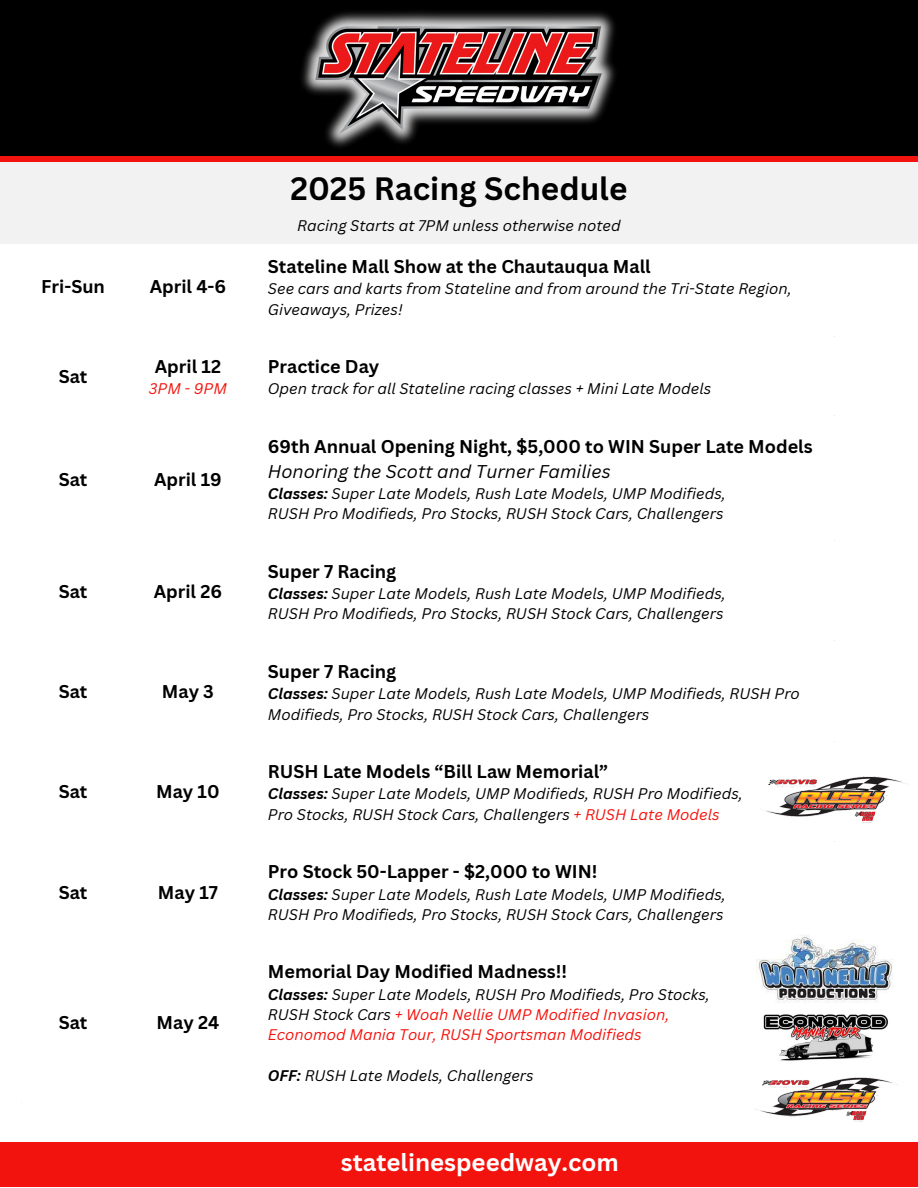
<style>
.page{position:relative;width:918px;height:1188px;background:#fff}
.page>*{position:absolute;margin:0;border:0;box-sizing:border-box;transform-origin:0 0}
.t1{font:700 31.5px "Canva Sans";color:#000}
.t2{font:700 24px "Canva Sans";color:#fff}
.t3{font:700 18px "Canva Sans";color:#000}
.t4{font:italic 18px "Canva Sans";color:#000}
.t5{font:italic 15px/20.2px "Canva Sans";color:#000}
.t6{font:italic 15px/20.2px "Canva Sans";color:#f3130e}
.s1{font-weight:700}
.s2{color:#f3130e}
.s3{font-weight:700;color:#000}
.s4{color:#000}
</style>
<div class="page">
<img style="left:761px;top:776px;width:146px;height:47px">
<img style="left:756px;top:935px;width:137px;height:126px">
<img style="left:755px;top:1077px;width:142px;height:45px">
<div style="left:0;top:0;width:918px;height:159px;background:#000"></div>
<img style="left:302px;top:12px;width:313px;height:135px">
<div style="left:0;top:1142px;width:918px;height:45px;background:#f3130e"></div>
<div style="left:0;top:156px;width:918px;height:5px;background:#f3130e"></div>
<div style="left:0;top:162px;width:918px;height:82px;background:#f2f2f2"></div>
<p class="t3" style="left:41px;top:274px;width:65px">Fri-Sun</p>
<h1 class="t3" style="left:150px;top:274px;width:78px">April 4-6</h1>
<p class="t3" style="left:59px;top:364px;width:30px">Sat</p>
<p class="t3" style="left:155px;top:354px;width:68px">April 12</p>
<p class="t6" style="left:149px;top:379px;width:79px">3PM - 9PM</p>
<p class="t3" style="left:59px;top:467px;width:30px">Sat</p>
<p class="t3" style="left:154px;top:467px;width:69px">April 19</p>
<p class="t3" style="left:59px;top:579px;width:30px">Sat</p>
<p class="t3" style="left:154px;top:579px;width:70px">April 26</p>
<p class="t3" style="left:59px;top:679px;width:30px">Sat</p>
<p class="t3" style="left:162px;top:679px;width:54px">May 3</p>
<p class="t3" style="left:59px;top:779px;width:30px">Sat</p>
<p class="t3" style="left:156px;top:779px;width:65px">May 10</p>
<p class="t3" style="left:59px;top:879px;width:30px">Sat</p>
<p class="t3" style="left:158px;top:879px;width:61px">May 17</p>
<p class="t3" style="left:59px;top:1010px;width:30px">Sat</p>
<p class="t3" style="left:157px;top:1010px;width:64px">May 24</p>
<p class="t1" style="left:290px;top:166px;width:339px">2025 Racing Schedule</p>
<p class="t5" style="left:297px;top:215px;width:325px">Racing Starts at 7PM unless otherwise noted</p>
<p class="t3" style="left:268px;top:254px;width:384px">Stateline Mall Show at the Chautauqua Mall</p>
<p class="t5" style="left:268px;top:278px;width:525px">See cars and karts from Stateline and from around the Tri-State Region,<br>Giveaways, Prizes!</p>
<p class="t3" style="left:268px;top:354px;width:113px">Practice Day</p>
<p class="t5" style="left:268px;top:379px;width:445px">Open track for all Stateline racing classes + Mini Late Models</p>
<p class="t3" style="left:268px;top:434px;width:546px">69th Annual Opening Night, $5,000 to WIN Super Late Models</p>
<p class="t4" style="left:268px;top:458px;width:344px">Honoring the Scott and Turner Families</p>
<p class="t5" style="left:268px;top:483px;width:459px"><span class="s1">Classes:</span> Super Late Models, Rush Late Models, UMP Modifieds,<br>RUSH Pro Modifieds, Pro Stocks, RUSH Stock Cars, Challengers</p>
<p class="t3" style="left:268px;top:559px;width:130px">Super 7 Racing</p>
<p class="t5" style="left:268px;top:583px;width:459px"><span class="s1">Classes:</span> Super Late Models, Rush Late Models, UMP Modifieds,<br>RUSH Pro Modifieds, Pro Stocks, RUSH Stock Cars, Challengers</p>
<p class="t3" style="left:268px;top:659px;width:130px">Super 7 Racing</p>
<p class="t5" style="left:268px;top:683px;width:533px"><span class="s1">Classes:</span> Super Late Models, Rush Late Models, UMP Modifieds, RUSH Pro<br>Modifieds, Pro Stocks, RUSH Stock Cars, Challengers</p>
<p class="t3" style="left:268px;top:759px;width:342px">RUSH Late Models “Bill Law Memorial”</p>
<p class="t5" style="left:268px;top:784px;width:476px"><span class="s1">Classes:</span> Super Late Models, UMP Modifieds, RUSH Pro Modifieds,<br>Pro Stocks, RUSH Stock Cars, Challengers <span class="s2">+ RUSH Late Models</span></p>
<p class="t3" style="left:268px;top:859px;width:331px">Pro Stock 50-Lapper - $2,000 to WIN!</p>
<p class="t5" style="left:268px;top:884px;width:459px"><span class="s1">Classes:</span> Super Late Models, Rush Late Models, UMP Modifieds,<br>RUSH Pro Modifieds, Pro Stocks, RUSH Stock Cars, Challengers</p>
<p class="t3" style="left:268px;top:959px;width:301px">Memorial Day Modified Madness!!</p>
<p class="t6" style="left:268px;top:984px;width:443px"><span class="s3">Classes:</span> <span class="s4">Super Late Models, RUSH Pro Modifieds, Pro Stocks,<br>RUSH Stock Cars</span> + Woah Nellie UMP Modified Invasion,<br>Economod Mania Tour, RUSH Sportsman Modifieds</p>
<p class="t5" style="left:268px;top:1065px;width:267px"><span class="s1">OFF:</span> RUSH Late Models, Challengers</p>
<p class="t2" style="left:341px;top:1145px;width:279px">statelinespeedway.com</p>
</div>
